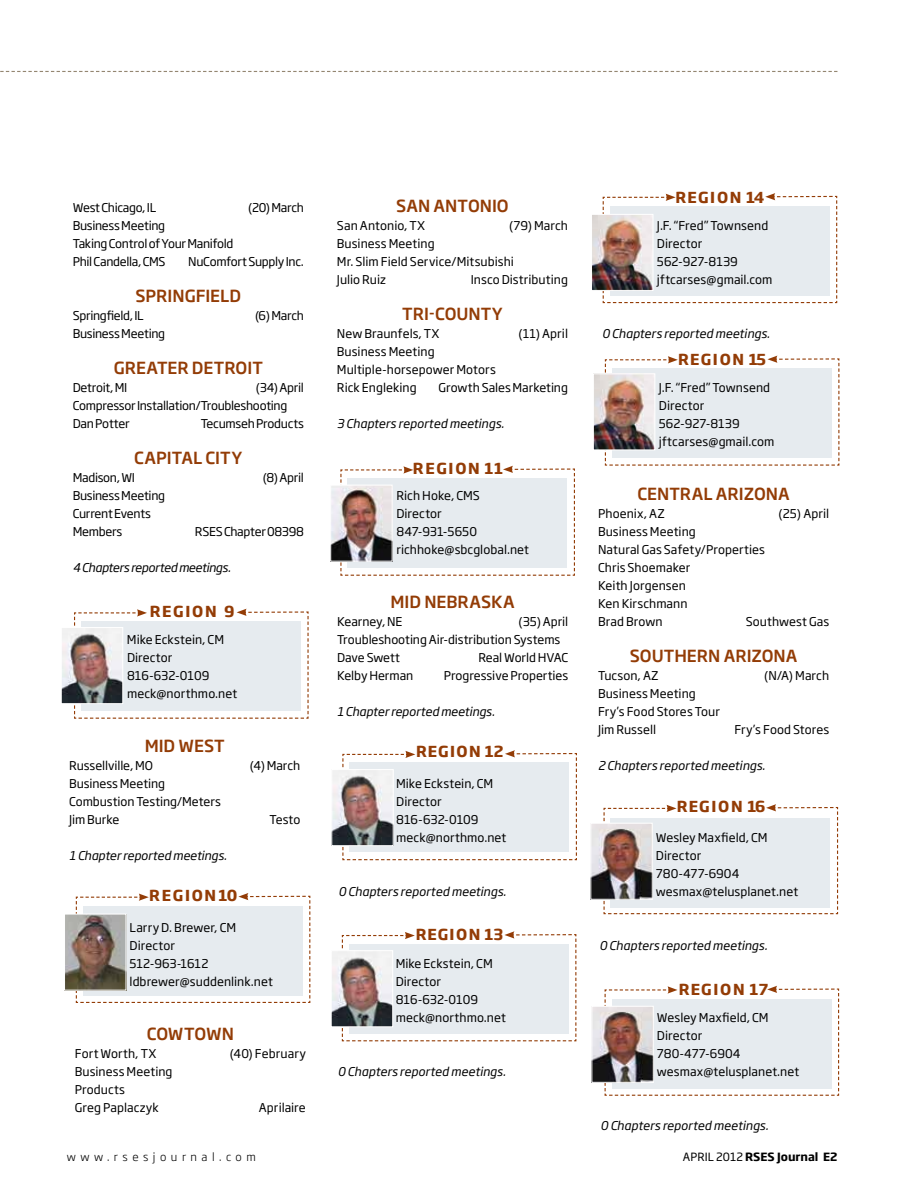
<style>
.page{position:relative;width:905px;height:1202px;background:#fff}
.page>*{position:absolute;margin:0;border:0;box-sizing:border-box;transform-origin:0 0}
.t1{font:500 16.5px "Soho Gothic Std";color:#933c06}
.t2{font:700 15px "Soho Gothic Std";letter-spacing:.095em;color:#933c06}
.t3{font:12px/18px "Soho Gothic Std";color:#000}
.t4{font:12px/18px "Soho Gothic Std";letter-spacing:-.025em;color:#000}
.t5{font:italic 12px "Soho Gothic Std";color:#000}
.t6{font:italic 12px "Soho Gothic Std";letter-spacing:-.03em;color:#000}
.t7{font:12px "Soho Gothic Std";letter-spacing:-.02em;color:#000}
.t8{font:700 11.25px "Soho Gothic Std";color:#000}
.t9{font:300 11.25px "Soho Gothic Std";letter-spacing:.4em;color:#000}
.s1{font-weight:400}
</style>
<div class="page">
<svg style="left:0;top:71px;width:837px;height:1px"></svg>
<svg style="left:75px;top:893px;width:236px;height:110px"></svg>
<img style="left:66px;top:915px;width:58px;height:73px">
<div style="left:64px;top:913px;width:62px;height:77px;border:1px solid #fff"></div>
<svg style="left:74px;top:608px;width:235px;height:111px"></svg>
<img style="left:63px;top:629px;width:58px;height:73px">
<div style="left:61px;top:627px;width:62px;height:77px;border:1px solid #fff"></div>
<svg style="left:340px;top:466px;width:235px;height:110px"></svg>
<img style="left:332px;top:486px;width:58px;height:73px">
<div style="left:330px;top:484px;width:62px;height:77px;border:1px solid #fff"></div>
<svg style="left:342px;top:750px;width:235px;height:110px"></svg>
<img style="left:333px;top:771px;width:59px;height:73px">
<div style="left:331px;top:769px;width:63px;height:77px;border:1px solid #fff"></div>
<svg style="left:341px;top:931px;width:236px;height:110px"></svg>
<img style="left:333px;top:952px;width:58px;height:73px">
<div style="left:331px;top:950px;width:62px;height:77px;border:1px solid #fff"></div>
<svg style="left:602px;top:193px;width:235px;height:111px"></svg>
<img style="left:593px;top:216px;width:58px;height:73px">
<div style="left:591px;top:214px;width:62px;height:77px;border:1px solid #fff"></div>
<svg style="left:604px;top:355px;width:236px;height:111px"></svg>
<img style="left:595px;top:375px;width:58px;height:73px">
<div style="left:593px;top:373px;width:62px;height:77px;border:1px solid #fff"></div>
<svg style="left:603px;top:804px;width:235px;height:110px"></svg>
<img style="left:592px;top:824px;width:58px;height:73px">
<div style="left:590px;top:822px;width:62px;height:77px;border:1px solid #fff"></div>
<svg style="left:604px;top:985px;width:235px;height:111px"></svg>
<img style="left:593px;top:1007px;width:58px;height:73px">
<div style="left:591px;top:1005px;width:62px;height:77px;border:1px solid #fff"></div>
<p class="t4" style="left:73px;top:198px;width:85px">West Chicago, IL</p>
<p class="t3" style="left:248px;top:198px;width:57px">(20) March</p>
<p class="t4" style="left:73px;top:216px;width:162px">Business Meeting<br>Taking Control of Your Manifold<br>Phil Candella, CMSN</p>
<p class="t4" style="left:196px;top:252px;width:109px">uComfort Supply Inc.</p>
<h1 class="t1" style="left:135px;top:285px;width:107px">SPRINGFIELD</h1>
<p class="t4" style="left:73px;top:306px;width:72px">Springfield, IL</p>
<p class="t3" style="left:255px;top:306px;width:50px">(6) March</p>
<p class="t4" style="left:73px;top:324px;width:94px">Business Meeting</p>
<h1 class="t1" style="left:114px;top:357px;width:151px">GREATER DETROIT</h1>
<p class="t7" style="left:73px;top:380px;width:56px">Detroit, MI</p>
<p class="t4" style="left:73px;top:378px;width:232px;text-indent:183px">(34) April<br>Compressor Installation/Troubleshooting<br>Dan Potter</p>
<p class="t4" style="left:201px;top:414px;width:105px">Tecumseh Products</p>
<h1 class="t1" style="left:134px;top:447px;width:109px">CAPITAL CITY</h1>
<p class="t3" style="left:73px;top:468px;width:64px">Madison, WI</p>
<p class="t3" style="left:263px;top:468px;width:42px">(8) April</p>
<p class="t4" style="left:73px;top:486px;width:94px">Business Meeting<br>Current Events<br>Members</p>
<p class="t3" style="left:195px;top:522px;width:15px">RSES</p>
<p class="t4" style="left:224px;top:522px;width:81px">Chapter 08398</p>
<p class="t6" style="left:73px;top:560px;width:159px">4 Chapters reported meetings.</p>
<p class="t2" style="left:150px;top:602px;width:86px">REGION 9</p>
<p class="t3" style="left:127px;top:630px;width:112px">Mike Eckstein, CM<br>Director<br>816-632-0109 meck@northmo.net</p>
<h1 class="t1" style="left:145px;top:735px;width:82px">MID WEST</h1>
<p class="t3" style="left:69px;top:756px;width:85px">Russellville, MO</p>
<p class="t3" style="left:250px;top:756px;width:52px">(4) March</p>
<p class="t3" style="left:69px;top:774px;width:153px">Business Meeting<br>Combustion Testing/Meters<br>Jim Burke</p>
<p class="t3" style="left:269px;top:810px;width:32px">Testo</p>
<p class="t5" style="left:69px;top:848px;width:159px">1 Chapter reported meetings.</p>
<p class="t2" style="left:149px;top:885px;width:90px">REGION 10</p>
<p class="t3" style="left:130px;top:918px;width:145px">Larry D. Brewer, CM<br>Director<br>512-963-1612 ldbrewer@suddenlink.net</p>
<h1 class="t1" style="left:147px;top:1023px;width:89px">COWTOWN</h1>
<p class="t3" style="left:75px;top:1044px;width:83px">Fort Worth, TX</p>
<p class="t3" style="left:230px;top:1044px;width:78px">(40) February</p>
<p class="t3" style="left:75px;top:1062px;width:99px">Business Meeting<br>Products<br>Greg Paplaczyk</p>
<p class="t3" style="left:259px;top:1098px;width:49px">Aprilaire</p>
<h1 class="t1" style="left:396px;top:195px;width:114px">SAN ANTONIO</h1>
<p class="t3" style="left:337px;top:216px;width:90px">San Antonio, TX</p>
<p class="t3" style="left:509px;top:216px;width:60px">(79) March</p>
<p class="t3" style="left:337px;top:234px;width:178px">Business Meeting<br>Mr. Slim Field Service/Mitsubishi<br>Julio Ruiz</p>
<p class="t3" style="left:471px;top:270px;width:99px">Insco Distributing</p>
<h1 class="t1" style="left:402px;top:303px;width:102px">TRI-COUNTY</h1>
<p class="t3" style="left:337px;top:324px;width:104px">New Braunfels, TX</p>
<p class="t3" style="left:518px;top:324px;width:51px">(11) April</p>
<p class="t3" style="left:337px;top:342px;width:160px">Business Meeting<br>Multiple-horsepower Motors<br>Rick Engleking</p>
<p class="t3" style="left:438px;top:378px;width:131px">Growth Sales Marketing</p>
<p class="t5" style="left:337px;top:416px;width:169px">3 Chapters reported meetings.</p>
<p class="t2" style="left:413px;top:459px;width:92px">REGION 11</p>
<p class="t3" style="left:396px;top:486px;width:134px">Rich Hoke, CMS<br>Director<br>847-931-5650 richhoke@sbcglobal.net</p>
<h1 class="t1" style="left:390px;top:591px;width:126px">MID NEBRASKA</h1>
<p class="t3" style="left:337px;top:612px;width:56px">Kearney, NE</p>
<p class="t3" style="left:337px;top:612px;width:232px;text-indent:181px">(35) April<br>Troubleshooting Air-distribution Systems<br>Dave Swett</p>
<p class="t3" style="left:478px;top:648px;width:91px">Real World HVAC</p>
<p class="t3" style="left:337px;top:666px;width:78px">Kelby Herman</p>
<p class="t3" style="left:444px;top:666px;width:126px">Progressive Properties</p>
<p class="t5" style="left:337px;top:704px;width:159px">1 Chapter reported meetings.</p>
<p class="t2" style="left:416px;top:741px;width:89px">REGION 12</p>
<p class="t3" style="left:396px;top:774px;width:112px">Mike Eckstein, CM<br>Director<br>816-632-0109 meck@northmo.net</p>
<p class="t5" style="left:338px;top:884px;width:169px">0 Chapters reported meetings.</p>
<p class="t2" style="left:415px;top:924px;width:89px">REGION 13</p>
<p class="t3" style="left:395px;top:954px;width:112px">Mike Eckstein, CM<br>Director<br>816-632-0109 meck@northmo.net</p>
<p class="t5" style="left:338px;top:1064px;width:169px">0 Chapters reported meetings.</p>
<p class="t2" style="left:675px;top:188px;width:90px">REGION 14</p>
<p class="t3" style="left:657px;top:216px;width:117px">J.F. “Fred” Townsend<br>Director<br>562-927-8139 jftcarses@gmail.com</p>
<p class="t5" style="left:602px;top:326px;width:169px">0 Chapters reported meetings.</p>
<p class="t2" style="left:678px;top:349px;width:89px">REGION 15</p>
<p class="t3" style="left:659px;top:378px;width:117px">J.F. “Fred” Townsend<br>Director<br>562-927-8139 jftcarses@gmail.com</p>
<h1 class="t1" style="left:637px;top:483px;width:154px">CENTRAL ARIZONA</h1>
<p class="t3" style="left:598px;top:504px;width:68px">Phoenix, AZ</p>
<p class="t3" style="left:778px;top:504px;width:52px">(25) April</p>
<p class="t3" style="left:598px;top:522px;width:168px">Business Meeting<br>Natural Gas Safety/Properties<br>Chris Shoemaker<br>Keith Jorgensen<br>Ken Kirschmann<br>Brad Brown</p>
<p class="t3" style="left:745px;top:612px;width:85px">Southwest Gas</p>
<h1 class="t1" style="left:629px;top:645px;width:169px">SOUTHERN ARIZONA</h1>
<p class="t3" style="left:598px;top:666px;width:62px">Tucson, AZ</p>
<p class="t3" style="left:764px;top:666px;width:66px">(N/A) March</p>
<p class="t3" style="left:598px;top:684px;width:123px">Business Meeting<br>Fry’s Food Stores Tour<br>Jim Russell</p>
<p class="t3" style="left:734px;top:720px;width:96px">Fry’s Food Stores</p>
<p class="t5" style="left:598px;top:758px;width:169px">2 Chapters reported meetings.</p>
<p class="t2" style="left:676px;top:796px;width:90px">REGION 16</p>
<p class="t3" style="left:656px;top:828px;width:144px">Wesley Maxfield, CM<br>Director<br>780-477-6904 wesmax@telusplanet.net</p>
<p class="t5" style="left:599px;top:938px;width:169px">0 Chapters reported meetings.</p>
<p class="t2" style="left:678px;top:979px;width:91px">REGION 17</p>
<p class="t3" style="left:657px;top:1008px;width:144px">Wesley Maxfield, CM<br>Director<br>780-477-6904 wesmax@telusplanet.net</p>
<p class="t5" style="left:600px;top:1118px;width:169px">0 Chapters reported meetings.</p>
<p class="t9" style="left:67px;top:1150px;width:190px">www.rsesjournal.com</p>
<p class="t8" style="left:682px;top:1149px;width:156px"><span class="s1">APRIL 2012</span> RSES JOURNAL E2</p>
</div>
